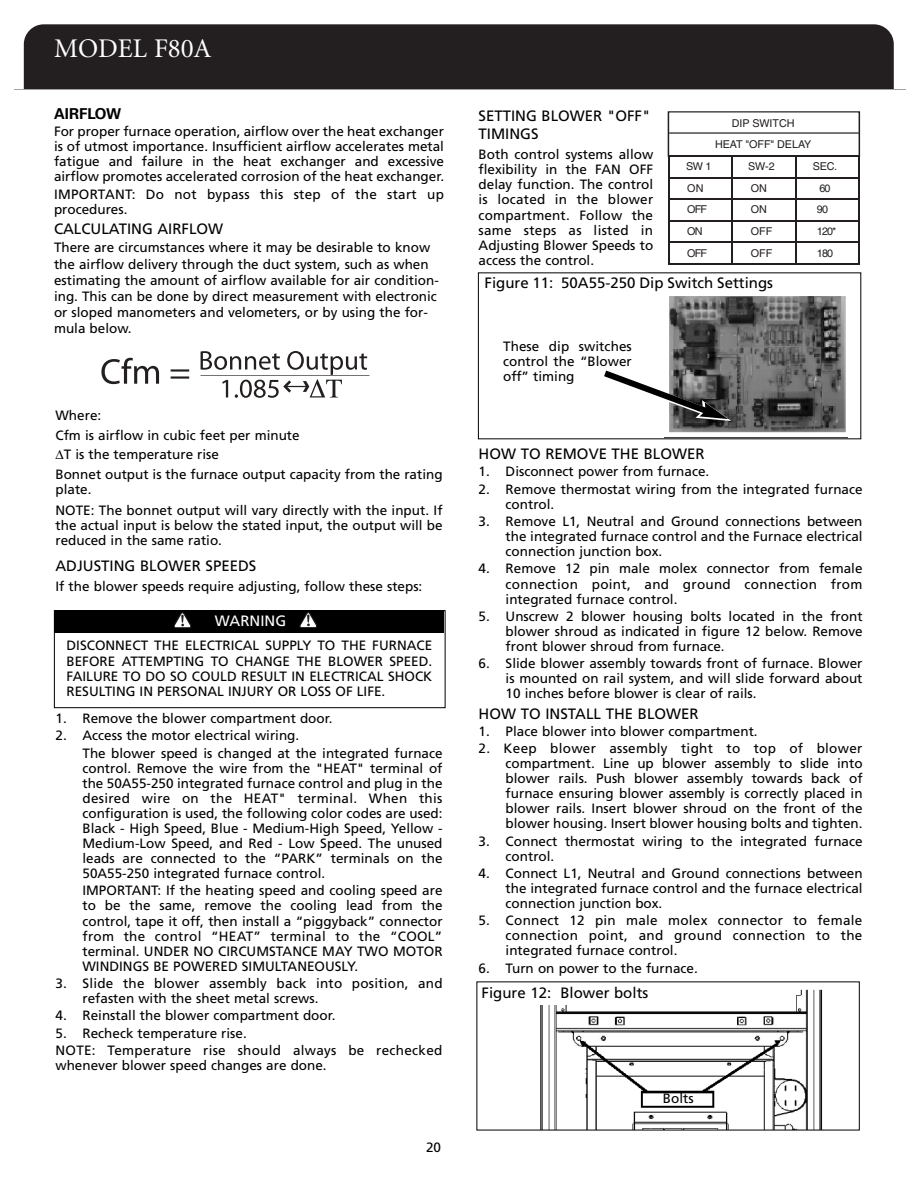
<style>
.page{position:relative;width:918px;height:1188px;background:#fff}
.page>*{position:absolute;margin:0;border:0;box-sizing:border-box;transform-origin:0 0}
.t1{font:27px "Minion";color:#fff}
.t2{font:15px/18px "Frutiger";color:#000}
.t3{font:15px "Frutiger";color:#fff}
.t4{font:700 15px "Univers";color:#000}
.t5{font:13.5px/15.1px "Frutiger";color:#000;text-align:justify}
.t6{font:13.5px/17.2px "Frutiger";letter-spacing:.02em;color:#000}
.t7{font:10.8px/21.6px "Helvetica";letter-spacing:-.01em;color:#231f20;text-align:center}
</style>
<div class="page">
<div style="left:24px;top:24px;width:870px;height:65px;background:#231f20"></div>
<hr style="left:15px;top:89px;width:891px;height:1px;background:#231f20">
<div style="left:54px;top:610px;width:391px;height:98px;border:1px solid #000"></div>
<div style="left:54px;top:610px;width:389px;height:23px;background:#000"></div>
<svg style="left:299px;top:612px;width:18px;height:16px"></svg>
<svg style="left:173px;top:612px;width:18px;height:16px"></svg>
<hr style="left:731px;top:157px;width:2px;height:20px;background:#231f20">
<hr style="left:858px;top:157px;width:2px;height:20px;background:#231f20">
<hr style="left:668px;top:177px;width:192px;height:1px;background:#231f20">
<hr style="left:731px;top:178px;width:2px;height:21px;background:#231f20">
<hr style="left:858px;top:178px;width:2px;height:21px;background:#231f20">
<hr style="left:668px;top:199px;width:192px;height:1px;background:#231f20">
<hr style="left:731px;top:200px;width:2px;height:20px;background:#231f20">
<hr style="left:858px;top:200px;width:2px;height:20px;background:#231f20">
<hr style="left:668px;top:220px;width:192px;height:2px;background:#231f20">
<hr style="left:731px;top:222px;width:2px;height:20px;background:#231f20">
<hr style="left:858px;top:222px;width:2px;height:20px;background:#231f20">
<hr style="left:668px;top:242px;width:192px;height:1px;background:#231f20">
<svg style="left:668px;top:157px;width:1px;height:108px"></svg>
<hr style="left:669px;top:263px;width:62px;height:2px;background:#231f20">
<hr style="left:731px;top:243px;width:2px;height:22px;background:#231f20">
<hr style="left:733px;top:263px;width:62px;height:2px;background:#231f20">
<svg style="left:795px;top:157px;width:1px;height:108px"></svg>
<hr style="left:796px;top:263px;width:62px;height:2px;background:#231f20">
<hr style="left:858px;top:243px;width:2px;height:22px;background:#231f20">
<div style="left:668px;top:111px;width:192px;height:46px;border:1px solid #231f20"></div>
<hr style="left:669px;top:132px;width:190px;height:2px;background:#231f20">
<img style="left:669px;top:296px;width:177px;height:137px">
<img style="left:540px;top:989px;width:283px;height:139px">
<div style="left:480px;top:985px;width:292px;height:20px;background:#fff"></div>
<svg style="left:101px;top:358px;width:58px;height:26px"></svg>
<hr style="left:171px;top:376px;width:18px;height:3px;background:#231f20">
<hr style="left:171px;top:369px;width:18px;height:3px;background:#231f20">
<svg style="left:201px;top:351px;width:166px;height:47px"></svg>
<hr style="left:201px;top:375px;width:168px;height:1px;background:#231f20">
<svg style="left:604px;top:366px;width:127px;height:55px"></svg>
<h1 class="t1" style="left:54px;top:38px;width:159px">MODEL F80A</h1>
<p class="t4" style="left:54px;top:108px;width:69px">AIRFLOW</p>
<p class="t5" style="left:54px;top:125px;width:392px">For proper furnace operation, airflow over the heat exchanger is of utmost importance. Insufficient airflow accelerates metal fatigue and failure in the heat exchanger and excessive airflow promotes accelerated corrosion of the heat exchanger.</p>
<p class="t6" style="left:54px;top:187px;width:391px;line-height:15.1px">IMPORTANT: Do not bypass this step of the start up procedures.</p>
<p class="t2" style="left:54px;top:221px;width:171px">CALCULATING AIRFLOW</p>
<p class="t5" style="left:54px;top:241px;width:386px;line-height:16.2px;text-align:left">There are circumstances where it may be desirable to know the airflow delivery through the duct system, such as when estimating the amount of airflow available for air condition&shy;ing. This can be done by direct measurement with electronic or sloped manometers and velometers, or by using the for&shy;mula below.</p>
<p class="t5" style="left:55px;top:406px;width:246px;line-height:20.5px">Where:<br>Cfm is airflow in cubic feet per minute</p>
<p class="t5" style="left:55px;top:445px;width:389px;line-height:20.5px">∆T is the temperature rise<br>Bonnet output is the furnace output capacity from the rating</p>
<p class="t5" style="left:56px;top:480px;width:389px;line-height:20.5px">plate.<br>NOTE: The bonnet output will vary directly with the input. If</p>
<p class="t5" style="left:56px;top:519px;width:389px">the actual input is below the stated input, the output will be reduced in the same ratio.</p>
<p class="t2" style="left:56px;top:558px;width:202px">ADJUSTING BLOWER SPEEDS</p>
<p class="t5" style="left:55px;top:580px;width:368px">If the blower speeds require adjusting, follow these steps:</p>
<p class="t3" style="left:215px;top:615px;width:73px">WARNING</p>
<p class="t5" style="left:67px;top:639px;width:367px">DISCONNECT THE ELECTRICAL SUPPLY TO THE FURNACE BEFORE ATTEMPTING TO CHANGE THE BLOWER SPEED.<br>FAILURE TO DO SO COULD RESULT IN ELECTRICAL SHOCK RESULTING IN PERSONAL INJURY OR LOSS OF LIFE.</p>
<p class="t5" style="left:55px;top:712px;width:278px">1. Remove the blower compartment door.</p>
<p class="t5" style="left:82px;top:728px;width:362px;line-height:17.2px;text-indent:-27px">2. Access the motor electrical wiring.<br>The blower speed is changed at the integrated furnace</p>
<p class="t5" style="left:82px;top:761px;width:362px">control. Remove the wire from the "HEAT" terminal of the 50A55-250 integrated furnace control and plug in the desired wire on the HEAT" terminal. When this configuration is used, the following color codes are used:<br>Black - High Speed, Blue - Medium-High Speed, Yellow - Medium-Low Speed, and Red - Low Speed. The unused leads are connected to the “PARK” terminals on the 50A55-250 integrated furnace control.</p>
<p class="t5" style="left:82px;top:884px;width:362px">IMPORTANT: If the heating speed and cooling speed are to be the same, remove the cooling lead from the control, tape it off, then install a “piggyback” connector from the control “HEAT” terminal to the “COOL” terminal. UNDER NO CIRCUMSTANCE MAY TWO MOTOR WINDINGS BE POWERED SIMULTANEOUSLY.</p>
<p class="t5" style="left:83px;top:977px;width:362px;text-indent:-27px">3. Slide the blower assembly back into position, and refasten with the sheet metal screws.</p>
<p class="t5" style="left:56px;top:1009px;width:281px">4. Reinstall the blower compartment door.</p>
<p class="t6" style="left:56px;top:1025px;width:388px">5. Recheck temperature rise.<br>NOTE: Temperature rise should always be rechecked</p>
<p class="t5" style="left:56px;top:1059px;width:273px">whenever blower speed changes are done.</p>
<p class="t5" style="left:426px;top:1140px;width:17px">20</p>
<p class="t2" style="left:479px;top:108px;width:173px">SETTING BLOWER "OFF"<br>TIMINGS</p>
<p class="t5" style="left:479px;top:148px;width:176px">Both control systems allow flexibility in the FAN OFF delay function. The control is located in the blower compartment. Follow the same steps as listed in Adjusting Blower Speeds to access the control.</p>
<p class="t7" style="left:715px;top:113px;width:98px">DIP SWITCH<br>HEAT "OFF" DELAY</p>
<p class="t7" style="left:686px;top:157px;width:27px">SW 1</p>
<p class="t7" style="left:748px;top:157px;width:28px">SW-2</p>
<p class="t7" style="left:813px;top:157px;width:26px">SEC.</p>
<p class="t7" style="left:687px;top:178px;width:18px">ON</p>
<p class="t7" style="left:751px;top:178px;width:18px">ON</p>
<p class="t7" style="left:820px;top:178px;width:12px">60</p>
<p class="t7" style="left:687px;top:200px;width:21px">OFF</p>
<p class="t7" style="left:751px;top:200px;width:18px">ON</p>
<p class="t7" style="left:817px;top:200px;width:13px">90</p>
<p class="t7" style="left:687px;top:221px;width:17px">ON</p>
<p class="t7" style="left:751px;top:221px;width:23px">OFF</p>
<p class="t7" style="left:817px;top:221px;width:21px">120*</p>
<p class="t7" style="left:687px;top:243px;width:21px">OFF</p>
<p class="t7" style="left:751px;top:243px;width:23px">OFF</p>
<p class="t7" style="left:817px;top:243px;width:18px">180</p>
<p class="t2" style="left:484px;top:275px;width:290px">Figure 11: 50A55-250 Dip Switch Settings</p>
<p class="t5" style="left:503px;top:340px;width:130px">These dip switches control the “Blower off” timing</p>
<p class="t2" style="left:479px;top:446px;width:227px">HOW TO REMOVE THE BLOWER</p>
<p class="t5" style="left:479px;top:465px;width:232px">1. Disconnect power from furnace.</p>
<p class="t5" style="left:506px;top:483px;width:358px;text-indent:-27px">2. Remove thermostat wiring from the integrated furnace control.</p>
<p class="t5" style="left:506px;top:515px;width:358px;text-indent:-27px">3. Remove L1, Neutral and Ground connections between the integrated furnace control and the Furnace electrical connection junction box.</p>
<p class="t5" style="left:506px;top:562px;width:358px;text-indent:-27px">4. Remove 12 pin male molex connector from female connection point, and ground connection from integrated furnace control.</p>
<p class="t5" style="left:506px;top:610px;width:358px;text-indent:-27px">5. Unscrew 2 blower housing bolts located in the front blower shroud as indicated in figure 12 below. Remove front blower shroud from furnace.</p>
<p class="t5" style="left:506px;top:657px;width:358px;text-indent:-27px">6. Slide blower assembly towards front of furnace. Blower is mounted on rail system, and will slide forward about 10 inches before blower is clear of rails.</p>
<p class="t2" style="left:479px;top:705px;width:222px">HOW TO INSTALL THE BLOWER</p>
<p class="t5" style="left:479px;top:725px;width:281px">1. Place blower into blower compartment.</p>
<p class="t5" style="left:506px;top:742px;width:358px;text-indent:-27px">2. Keep blower assembly tight to top of blower compartment. Line up blower assembly to slide into blower rails. Push blower assembly towards back of furnace ensuring blower assembly is correctly placed in blower rails. Insert blower shroud on the front of the blower housing. Insert blower housing bolts and tighten.</p>
<p class="t5" style="left:506px;top:834px;width:358px;text-indent:-27px">3. Connect thermostat wiring to the integrated furnace control.</p>
<p class="t5" style="left:506px;top:867px;width:358px;text-indent:-27px">4. Connect L1, Neutral and Ground connections between the integrated furnace control and the furnace electrical connection junction box.</p>
<p class="t5" style="left:506px;top:914px;width:358px;text-indent:-27px">5. Connect 12 pin male molex connector to female connection point, and ground connection to the integrated furnace control.</p>
<p class="t5" style="left:479px;top:961px;width:221px">6. Turn on power to the furnace.</p>
<p class="t2" style="left:482px;top:985px;width:168px">Figure 12: Blower bolts</p>
<p class="t5" style="left:663px;top:1092px;width:32px">Bolts</p>
</div>
